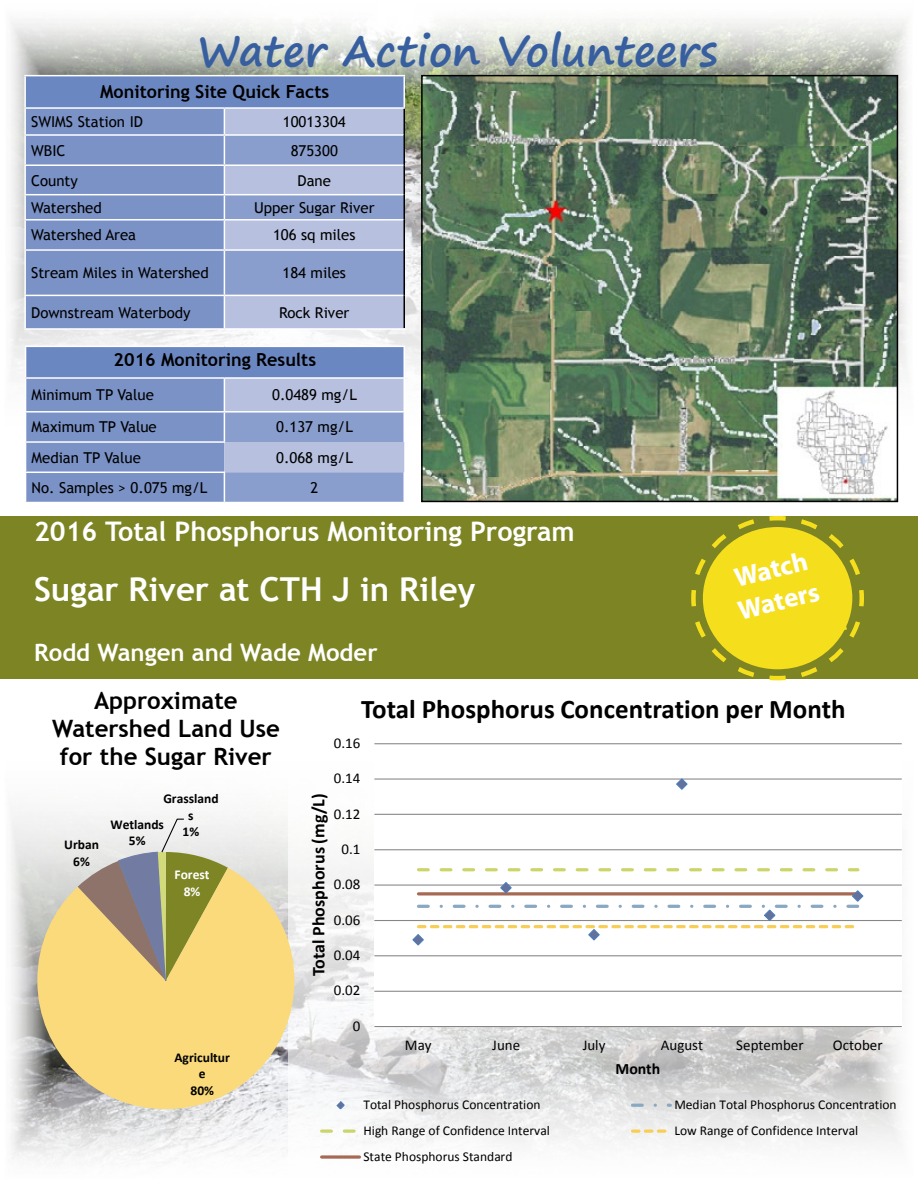
<style>
.page{position:relative;width:918px;height:1188px;background:#fff}
.page>*{position:absolute;margin:0;border:0;box-sizing:border-box;transform-origin:0 0}
.t1{font:700 42px "Segoe Print";color:#375f9f}
.t2{font:700 33px "Trebuchet MS";color:#fff}
.t3{font:700 27px "Trebuchet MS";color:#fff}
.t4{font:700 27px "Calibri";color:#000}
.t5{font:700 27px/32.4px "Myriad Pro";color:#fff}
.t6{font:700 24px/27.9px "Trebuchet MS";color:#000;text-align:center}
.t7{font:700 24px "Trebuchet MS";color:#fff}
.t8{font:700 18px "Trebuchet MS";color:#000}
.t9{font:700 18px "Calibri";color:#000}
.t10{font:700 15.9px "Calibri";color:#000}
.t11{font:15px "Trebuchet MS";color:#000}
.t12{font:15px "Calibri";letter-spacing:.005em;color:#000}
.t13{font:13.5px "Calibri";color:#000}
.t14{font:700 13.5px/16.5px "Calibri";color:#000;text-align:center}
.t15{font:700 13.5px/16.5px "Calibri";color:#fff;text-align:center}
</style>
<div class="page">
<img style="left:11px;top:19px;width:896px;height:429px">
<img style="left:11px;top:811px;width:278px;height:349px">
<div style="left:0;top:516px;width:918px;height:163px;background:#7c8423"></div>
<div style="left:26px;top:346px;width:378px;height:32px;background:#6b87c1"></div>
<hr style="left:25px;top:346px;width:199px;height:1px;background:#fff">
<hr style="left:25px;top:347px;width:1px;height:30px;background:#fff">
<hr style="left:224px;top:346px;width:181px;height:1px;background:#fff">
<hr style="left:404px;top:347px;width:1px;height:30px;background:#fff">
<hr style="left:25px;top:377px;width:199px;height:2px;background:#fff">
<hr style="left:224px;top:377px;width:181px;height:2px;background:#fff">
<svg style="left:25px;top:378px;width:380px;height:125px;background:#92a4d0"></svg>
<hr style="left:25px;top:502px;width:199px;height:1px;background:#fff">
<img style="left:424px;top:78px;width:471px;height:421px">
<div style="left:421px;top:75px;width:477px;height:427px;border:2px solid #000"></div>
<div style="left:25px;top:76px;width:379px;height:32px;background:#6b87c1"></div>
<div style="left:26px;top:109px;width:198px;height:219px;background:#7b92c7"></div>
<hr style="left:24px;top:75px;width:200px;height:1px;background:#fff">
<hr style="left:24px;top:76px;width:2px;height:31px;background:#fff">
<hr style="left:224px;top:75px;width:181px;height:1px;background:#fff">
<hr style="left:404px;top:76px;width:1px;height:31px;background:#fff">
<hr style="left:24px;top:107px;width:200px;height:2px;background:#fff">
<hr style="left:224px;top:107px;width:181px;height:2px;background:#fff">
<hr style="left:24px;top:109px;width:2px;height:25px;background:#fff">
<hr style="left:24px;top:136px;width:2px;height:28px;background:#fff">
<hr style="left:24px;top:166px;width:2px;height:28px;background:#fff">
<hr style="left:24px;top:195px;width:2px;height:24px;background:#fff">
<hr style="left:24px;top:251px;width:2px;height:44px;background:#fff">
<hr style="left:24px;top:296px;width:2px;height:32px;background:#fff">
<hr style="left:24px;top:134px;width:200px;height:2px;background:#fff">
<hr style="left:24px;top:164px;width:200px;height:2px;background:#fff">
<hr style="left:24px;top:194px;width:200px;height:1px;background:#fff">
<hr style="left:24px;top:295px;width:200px;height:1px;background:#fff">
<hr style="left:24px;top:328px;width:200px;height:2px;background:#fff">
<hr style="left:24px;top:221px;width:2px;height:28px;background:#fff">
<hr style="left:24px;top:219px;width:200px;height:2px;background:#fff">
<hr style="left:24px;top:249px;width:200px;height:2px;background:#fff">
<svg style="left:224px;top:108px;width:181px;height:220px;background:#a4b2d6"></svg>
<hr style="left:224px;top:219px;width:179px;height:2px;background:#fff">
<hr style="left:404px;top:220px;width:1px;height:30px;background:#000">
<hr style="left:224px;top:251px;width:1px;height:44px;background:#fff">
<hr style="left:224px;top:249px;width:179px;height:2px;background:#fff">
<hr style="left:404px;top:250px;width:1px;height:45px;background:#000">
<hr style="left:224px;top:296px;width:1px;height:32px;background:#fff">
<hr style="left:224px;top:295px;width:179px;height:1px;background:#fff">
<hr style="left:404px;top:295px;width:1px;height:33px;background:#000">
<hr style="left:224px;top:328px;width:181px;height:2px;background:#fff">
<div style="left:289px;top:681px;width:629px;height:498px;background:#fff;opacity:.63"></div>
<div style="left:374px;top:744px;width:528px;height:283px;background:#fff"></div>
<hr style="left:374px;top:991px;width:528px;height:1px;background:#868686">
<hr style="left:374px;top:955px;width:528px;height:1px;background:#868686">
<hr style="left:374px;top:920px;width:528px;height:1px;background:#868686">
<hr style="left:374px;top:885px;width:528px;height:1px;background:#868686">
<hr style="left:374px;top:849px;width:528px;height:1px;background:#868686">
<hr style="left:374px;top:814px;width:528px;height:1px;background:#868686">
<hr style="left:374px;top:779px;width:528px;height:1px;background:#868686">
<hr style="left:374px;top:743px;width:528px;height:1px;background:#868686">
<hr style="left:374px;top:1026px;width:528px;height:1px;background:#868686">
<svg style="left:418px;top:868px;width:440px;height:3px"></svg>
<svg style="left:675px;top:778px;width:14px;height:12px"></svg>
<svg style="left:411px;top:882px;width:453px;height:64px"></svg>
<svg style="left:335px;top:1100px;width:11px;height:10px"></svg>
<svg style="left:633px;top:1104px;width:37px;height:3px"></svg>
<svg style="left:322px;top:1130px;width:37px;height:3px"></svg>
<svg style="left:633px;top:1130px;width:37px;height:3px"></svg>
<svg style="left:322px;top:1155px;width:37px;height:4px"></svg>
<svg style="left:37px;top:868px;width:257px;height:241px;background:#ecd48c"></svg>
<svg style="left:78px;top:818px;width:150px;height:164px;background:#c3b88b"></svg>
<svg style="left:689px;top:515px;width:177px;height:168px"></svg>
<h1 class="t1" style="left:197px;top:13px;width:522px">Water Action Volunteers</h1>
<p class="t8" style="left:100px;top:81px;width:231px">Monitoring Site Quick Facts</p>
<p class="t11" style="left:31px;top:113px;width:113px">SWIMS Station ID</p>
<p class="t11" style="left:283px;top:113px;width:64px">10013304</p>
<p class="t11" style="left:31px;top:142px;width:36px">WBIC</p>
<p class="t11" style="left:291px;top:142px;width:49px">875300</p>
<p class="t11" style="left:31px;top:171px;width:48px">County</p>
<p class="t11" style="left:298px;top:171px;width:35px">Dane</p>
<p class="t11" style="left:31px;top:199px;width:72px">Watershed</p>
<p class="t11" style="left:254px;top:199px;width:122px">Upper Sugar River</p>
<p class="t11" style="left:31px;top:226px;width:107px">Watershed Area</p>
<p class="t11" style="left:273px;top:226px;width:84px">106 sq miles</p>
<p class="t11" style="left:31px;top:264px;width:179px">Stream Miles in Watershed</p>
<p class="t11" style="left:283px;top:264px;width:65px">184 miles</p>
<p class="t11" style="left:31px;top:304px;width:161px">Downstream Waterbody</p>
<p class="t11" style="left:279px;top:304px;width:72px">Rock River</p>
<p class="t8" style="left:114px;top:348px;width:204px">2016 Monitoring Results</p>
<p class="t11" style="left:32px;top:386px;width:124px">Minimum TP Value</p>
<p class="t11" style="left:272px;top:386px;width:86px">0.0489 mg/L</p>
<p class="t11" style="left:32px;top:418px;width:127px">Maximum TP Value</p>
<p class="t11" style="left:276px;top:418px;width:78px">0.137 mg/L</p>
<p class="t11" style="left:32px;top:449px;width:111px">Median TP Value</p>
<p class="t11" style="left:276px;top:449px;width:78px">0.068 mg/L</p>
<p class="t11" style="left:32px;top:479px;width:177px">No. Samples &gt; 0.075 mg/L</p>
<p class="t11" style="left:310px;top:479px;width:9px">2</p>
<h3 class="t3" style="left:34px;top:515px;width:542px">2016 Total Phosphorus Monitoring Program</h3>
<h2 class="t2" style="left:34px;top:569px;width:443px">Sugar River at CTH J in Riley</h2>
<h3 class="t7" style="left:34px;top:638px;width:345px">Rodd Wangen and Wade Moder</h3>
<h3 class="t5" style="left:727px;top:563px;width:84px;rotate:-14deg">Watch<br>Waters</h3>
<h3 class="t6" style="left:52px;top:687px;width:229px">Approximate<br>Watershed Land Use for the Sugar River</h3>
<p class="t14" style="left:64px;top:836px;width:36px">Urban<br>6%</p>
<p class="t14" style="left:163px;top:790px;width:57px">Grassland s<br>1%</p>
<p class="t14" style="left:110px;top:816px;width:55px">Wetlands<br>5%</p>
<p class="t15" style="left:175px;top:867px;width:37px">Forest<br>8%</p>
<p class="t14" style="left:175px;top:1049px;width:57px">Agricultur e<br>80%</p>
<h3 class="t4" style="left:361px;top:691px;width:486px">Total Phosphorus Concentration per Month</h3>
<p class="t12" style="left:334px;top:733px;width:28px">0.16</p>
<p class="t12" style="left:334px;top:769px;width:28px">0.14</p>
<p class="t9" style="left:307px;top:976px;width:184px;rotate:-90deg">Total Phosphorus (mg/L)</p>
<p class="t12" style="left:334px;top:804px;width:28px">0.12</p>
<p class="t12" style="left:341px;top:839px;width:20px">0.1</p>
<p class="t12" style="left:334px;top:875px;width:28px">0.08</p>
<p class="t12" style="left:334px;top:910px;width:28px">0.06</p>
<p class="t12" style="left:334px;top:946px;width:28px">0.04</p>
<p class="t12" style="left:334px;top:981px;width:28px">0.02</p>
<p class="t12" style="left:353px;top:1016px;width:9px">0</p>
<p class="t12" style="left:405px;top:1036px;width:28px">May</p>
<p class="t12" style="left:492px;top:1036px;width:29px">June</p>
<p class="t12" style="left:583px;top:1036px;width:24px">July</p>
<p class="t12" style="left:661px;top:1036px;width:44px">August</p>
<p class="t12" style="left:736px;top:1036px;width:69px">September</p>
<p class="t12" style="left:833px;top:1036px;width:51px">October</p>
<p class="t10" style="left:616px;top:1058px;width:46px">Month</p>
<p class="t13" style="left:363px;top:1096px;width:179px">Total Phosphorus Concentration</p>
<p class="t13" style="left:674px;top:1096px;width:224px">Median Total Phosphorus Concentration</p>
<p class="t13" style="left:363px;top:1122px;width:188px">High Range of Confidence Interval</p>
<p class="t13" style="left:674px;top:1122px;width:185px">Low Range of Confidence Interval</p>
<p class="t13" style="left:363px;top:1148px;width:151px">State Phosphorus Standard</p>
</div>
